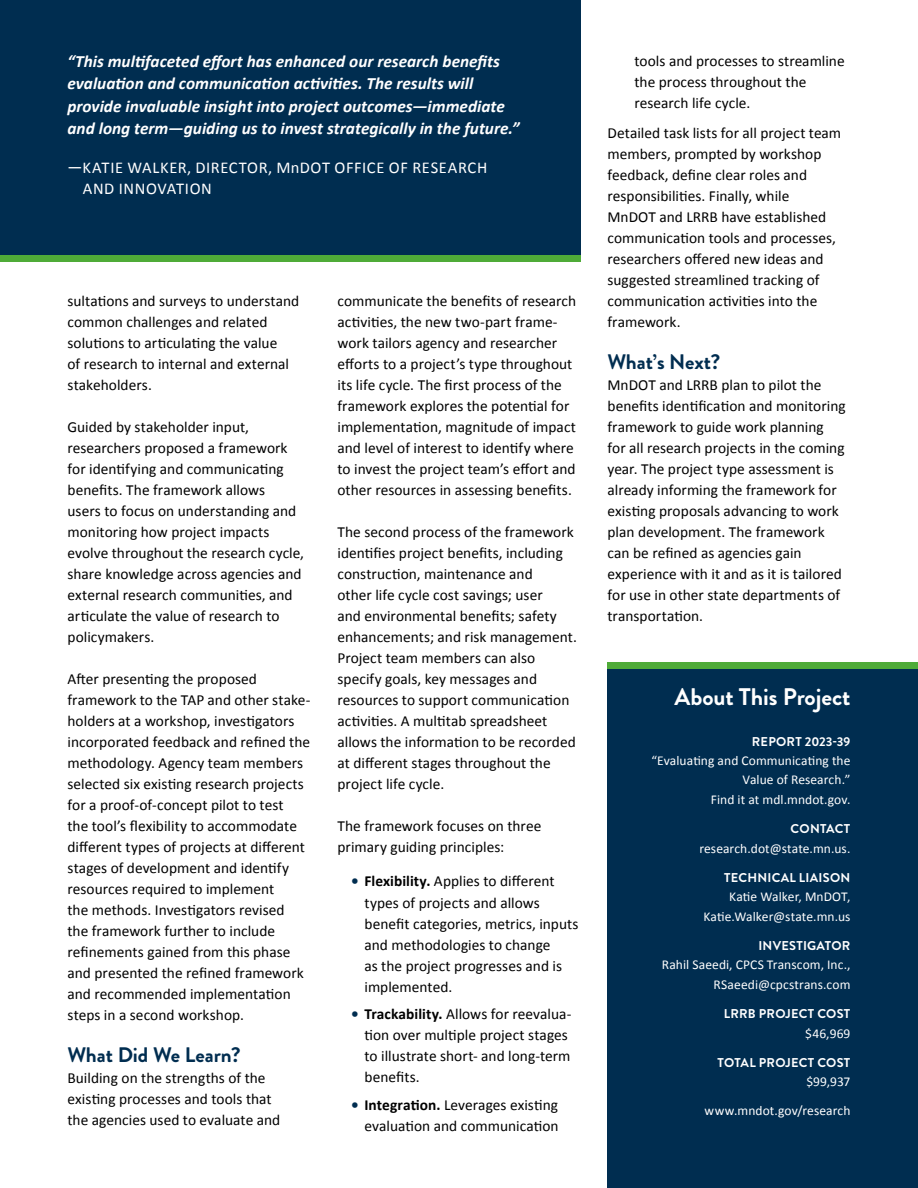
<style>
.page{position:relative;width:918px;height:1188px;background:#fff}
.page>*{position:absolute;margin:0;border:0;box-sizing:border-box;transform-origin:0 0}
.t1{font:700 24px "Brandon Grotesque";letter-spacing:-.005em;color:#fff}
.t2{font:700 21px "Brandon Grotesque";color:#002d50}
.t3{font:italic 700 17.25px/22.5px "Calibri";color:#fff}
.t4{font:16.5px/21px "Calibri";letter-spacing:.04em;color:#fff}
.t5{font:15.3px/21px "Calibri";color:#000}
.t6{font:13.5px/19.5px "Calibri";letter-spacing:.005em;color:#fff;text-align:right}
.t7{font:700 12.75px "Brandon Grotesque";letter-spacing:.02em;color:#fff}
.s1{font-weight:700;color:#002d50}
.s2{font-weight:700}
</style>
<div class="page">
<div style="left:608px;top:669px;width:310px;height:519px;background:#002d50"></div>
<div style="left:0;top:255px;width:580px;height:7px;background:#4fab38"></div>
<div style="left:608px;top:662px;width:310px;height:6px;background:#4fab38"></div>
<div style="left:0;top:0;width:580px;height:255px;background:#002d50"></div>
<p class="t3" style="left:68px;top:49px;width:454px">“This multifaceted effort has enhanced our research benefits evaluation and communication activities. The results will provide invaluable insight into project outcomes—immediate and long term—guiding us to invest strategically in the future.”</p>
<p class="t4" style="left:83px;top:157px;width:406px;text-indent:-15px">—KATIE WALKER, DIRECTOR, MnDOT OFFICE OF RESEARCH<br>AND INNOVATION</p>
<p class="t5" style="left:68px;top:290px;width:233px">sultations and surveys to understand common challenges and related solutions to articulating the value<br>of research to internal and external stakeholders.</p>
<p class="t5" style="left:68px;top:416px;width:238px">Guided by stakeholder input, researchers proposed a framework for identifying and communicating benefits. The framework allows<br>users to focus on understanding and monitoring how project impacts evolve throughout the research cycle, share knowledge across agencies and external research communities, and articulate the value of research to policymakers.</p>
<p class="t5" style="left:68px;top:668px;width:245px">After presenting the proposed framework to the TAP and other stake&shy;holders at a workshop, investigators incorporated feedback and refined the methodology. Agency team members selected six existing research projects for a proof-of-concept pilot to test<br>the tool’s flexibility to accommodate different types of projects at different stages of development and identify resources required to implement<br>the methods. Investigators revised<br>the framework further to include refinements gained from this phase and presented the refined framework and recommended implementation steps in a second workshop.</p>
<h2 class="t2" style="left:68px;top:1040px;width:175px">What Did We Learn?</h2>
<p class="t5" style="left:68px;top:1067px;width:214px">Building on the strengths of the existing processes and tools that the agencies used to evaluate and</p>
<p class="t5" style="left:338px;top:290px;width:240px">communicate the benefits of research activities, the new two-part frame&shy;work tailors agency and researcher efforts to a project’s type throughout its life cycle. The first process of the framework explores the potential for implementation, magnitude of impact and level of interest to identify where to invest the project team’s effort and other resources in assessing benefits.</p>
<p class="t5" style="left:338px;top:521px;width:241px">The second process of the framework identifies project benefits, including construction, maintenance and<br>other life cycle cost savings; user<br>and environmental benefits; safety enhancements; and risk management.<br>Project team members can also specify goals, key messages and resources to support communication activities. A multitab spreadsheet allows the information to be recorded at different stages throughout the project life cycle.</p>
<p class="t5" style="left:338px;top:815px;width:205px">The framework focuses on three primary guiding principles:</p>
<p class="t5" style="left:364px;top:870px;width:216px;text-indent:-14px"><span class="s1">•</span> <span class="s2">Flexibility.</span> Applies to different types of projects and allows benefit categories, metrics, inputs and methodologies to change<br>as the project progresses and is implemented.</p>
<p class="t5" style="left:365px;top:1003px;width:209px;text-indent:-14px"><span class="s1">•</span> <span class="s2">Trackability.</span> Allows for reevalua&shy;tion over multiple project stages to illustrate short- and long-term benefits.</p>
<p class="t5" style="left:351px;top:1094px;width:209px;text-align:right"><span class="s1">•</span> <span class="s2">Integration.</span> Leverages existing evaluation and communication</p>
<p class="t5" style="left:635px;top:50px;width:212px">tools and processes to streamline the process throughout the research life cycle.</p>
<p class="t5" style="left:608px;top:122px;width:235px">Detailed task lists for all project team members, prompted by workshop feedback, define clear roles and responsibilities. Finally, while<br>MnDOT and LRRB have established communication tools and processes, researchers offered new ideas and suggested streamlined tracking of communication activities into the framework.</p>
<h2 class="t2" style="left:608px;top:347px;width:114px">What’s Next?</h2>
<p class="t5" style="left:608px;top:374px;width:240px">MnDOT and LRRB plan to pilot the benefits identification and monitoring framework to guide work planning<br>for all research projects in the coming year. The project type assessment is already informing the framework for existing proposals advancing to work plan development. The framework can be refined as agencies gain experience with it and as it is tailored for use in other state departments of transportation.</p>
<h1 class="t1" style="left:674px;top:680px;width:178px">About This Project</h1>
<p class="t7" style="left:752px;top:732px;width:100px">REPORT 2023-39</p>
<p class="t6" style="left:651px;top:750px;width:201px">“Evaluating and Communicating the<br>Value of Research.”<br>Find it at mdl.mndot.gov.</p>
<p class="t7" style="left:791px;top:820px;width:61px">CONTACT</p>
<p class="t6" style="left:699px;top:838px;width:153px">research.dot@state.mn.us.</p>
<p class="t7" style="left:724px;top:869px;width:128px">TECHNICAL LIAISON</p>
<p class="t6" style="left:703px;top:887px;width:149px">Katie Walker, MnDOT,<br>Katie.Walker@state.mn.us</p>
<p class="t7" style="left:758px;top:937px;width:93px">INVESTIGATOR</p>
<p class="t6" style="left:662px;top:955px;width:190px">Rahil Saeedi, CPCS Transcom, Inc.,<br>RSaeedi@cpcstrans.com</p>
<p class="t7" style="left:724px;top:1005px;width:128px">LRRB PROJECT COST</p>
<p class="t6" style="left:805px;top:1023px;width:47px">$46,969</p>
<p class="t7" style="left:718px;top:1054px;width:134px">TOTAL PROJECT COST</p>
<p class="t6" style="left:705px;top:1067px;width:147px;line-height:28.3px">$99,937 www.mndot.gov/research</p>
</div>
